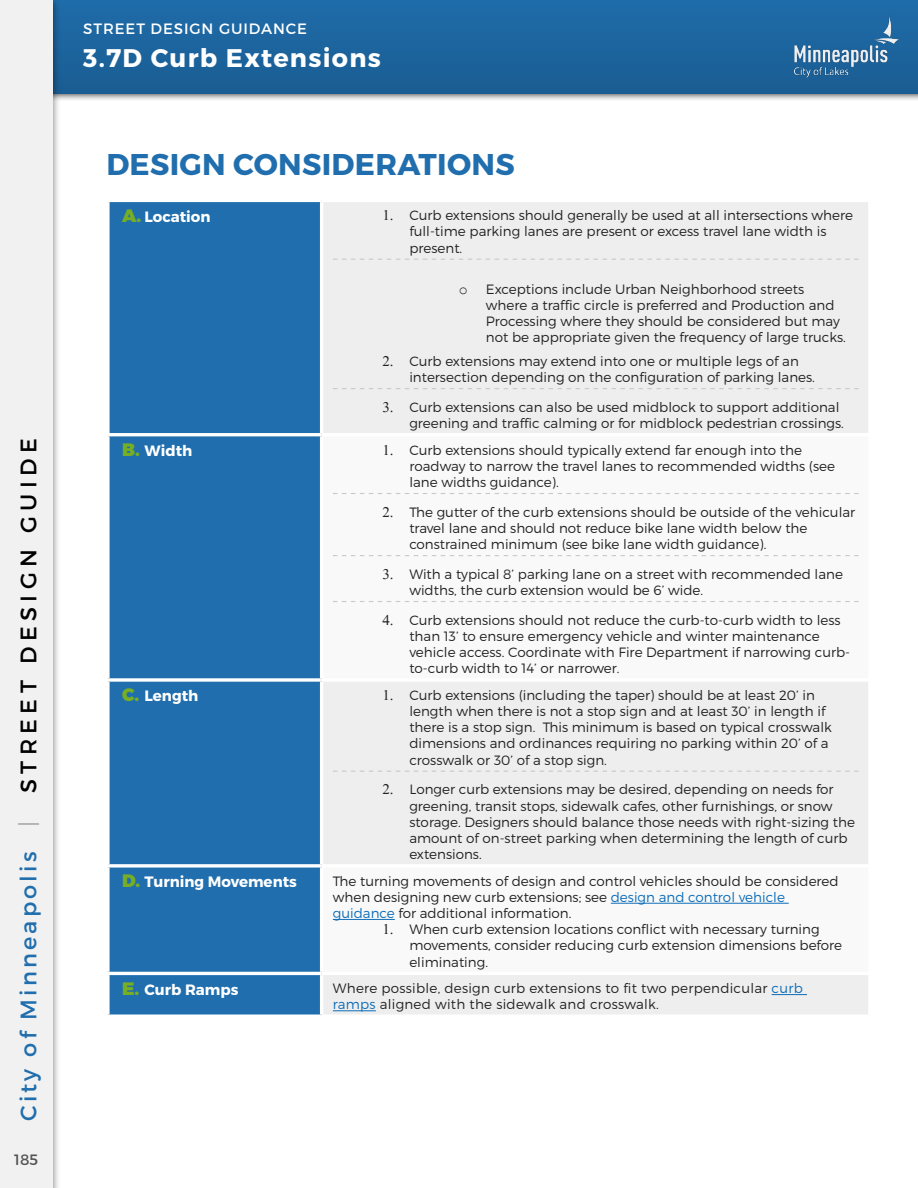
<style>
.page{position:relative;width:918px;height:1188px;background:#fff}
.page>*{position:absolute;margin:0;border:0;box-sizing:border-box;transform-origin:0 0}
.Header_3{font:700 30px "Montserrat";letter-spacing:.01em;color:#206ead}
.Top_White_Header{font:700 25.5px "Montserrat";letter-spacing:.05em;color:#fff}
.t1{font:22.5px "Montserrat";letter-spacing:.19em;color:#206ead}
.t2{font:700 15px "Montserrat";color:#fff}
.Little_top_White_hea{font:15px "Montserrat";letter-spacing:.06em;color:#fff}
.t3{font:15px "Montserrat";color:#545456}
.t4{font:300 13.5px/16.2px "Montserrat";color:#222}
.t5{font:300 13.5px/16.2px "Montserrat";letter-spacing:.02em;color:#222}
.s1{color:#b2b4b7}
.s2{color:#000}
.s3{font-weight:900;font-size:18px;color:#76ae25}
.s4{font-family:"Courier New";font-weight:400;font-size:15px}
.s5{color:#0e6db7}
</style>
<div class="page">
<div style="left:0;top:0;width:918px;height:102px;background:#000;opacity:.69"></div>
<div style="left:0;top:0;width:918px;height:93px;background:#1d659e"></div>
<div style="left:0;top:0;width:61px;height:1188px;background:#000;opacity:.37"></div>
<div style="left:0;top:0;width:52px;height:1188px;background:#f1f1f1"></div>
<img style="left:794px;top:16px;width:105px;height:61px">
<div style="left:110px;top:202px;width:210px;height:813px;background:#206ead"></div>
<div style="left:323px;top:202px;width:545px;height:812px;background:#eee"></div>
<svg style="left:323px;top:436px;width:545px;height:536px"></svg>
<hr style="left:106px;top:433px;width:216px;height:3px;background:#fff">
<hr style="left:322px;top:433px;width:550px;height:3px;background:#fff">
<svg style="left:108px;top:678px;width:214px;height:4px"></svg>
<hr style="left:322px;top:678px;width:550px;height:4px;background:#fff">
<svg style="left:108px;top:864px;width:214px;height:4px"></svg>
<hr style="left:322px;top:864px;width:550px;height:4px;background:#fff">
<hr style="left:106px;top:972px;width:216px;height:3px;background:#fff">
<hr style="left:322px;top:972px;width:550px;height:3px;background:#fff">
<svg style="left:108px;top:202px;width:2px;height:231px"></svg>
<svg style="left:108px;top:436px;width:2px;height:242px"></svg>
<svg style="left:109px;top:682px;width:1px;height:182px"></svg>
<svg style="left:108px;top:868px;width:2px;height:104px"></svg>
<svg style="left:108px;top:975px;width:2px;height:40px"></svg>
<svg style="left:333px;top:259px;width:526px;height:1px"></svg>
<svg style="left:333px;top:388px;width:526px;height:1px"></svg>
<svg style="left:333px;top:493px;width:526px;height:1px"></svg>
<svg style="left:333px;top:555px;width:526px;height:1px"></svg>
<svg style="left:333px;top:601px;width:526px;height:1px"></svg>
<svg style="left:333px;top:771px;width:526px;height:1px"></svg>
<hr style="left:611px;top:903px;width:178px;height:1px;background:#0e6db7">
<hr style="left:333px;top:919px;width:62px;height:1px;background:#0e6db7">
<hr style="left:772px;top:994px;width:35px;height:1px;background:#0e6db7">
<hr style="left:333px;top:1010px;width:43px;height:1px;background:#0e6db7">
<svg style="left:384px;top:210px;width:13px;height:11px"></svg>
<svg style="left:383px;top:356px;width:14px;height:11px"></svg>
<svg style="left:391px;top:410px;width:6px;height:3px"></svg>
<svg style="left:384px;top:444px;width:13px;height:12px"></svg>
<svg style="left:383px;top:506px;width:14px;height:12px"></svg>
<svg style="left:391px;top:577px;width:6px;height:3px"></svg>
<svg style="left:391px;top:623px;width:6px;height:3px"></svg>
<svg style="left:384px;top:690px;width:13px;height:11px"></svg>
<svg style="left:383px;top:784px;width:14px;height:11px"></svg>
<svg style="left:384px;top:924px;width:13px;height:11px"></svg>
<h3 class="t1" style="left:15px;top:1121px;width:684px;rotate:-90deg">City of Minneapolis <span class="s1">|</span> <span class="s2">STREET DESIGN GUIDE</span></h3>
<p class="t3" style="left:14px;top:1151px;width:25px">185</p>
<p class="Little_top_White_hea" style="left:83px;top:20px;width:225px">STREET DESIGN GUIDANCE</p>
<p class="Top_White_Header" style="left:83px;top:42px;width:299px">3.7D Curb Extensions</p>
<p class="Header_3" style="left:106px;top:146px;width:410px">DESIGN CONSIDERATIONS</p>
<p class="t2" style="left:122px;top:207px;width:90px"><span class="s3">A.</span> Location</p>
<p class="t4" style="left:409px;top:207px;width:445px">Curb extensions should generally be used at all intersections where full-time parking lanes are present or excess travel lane width is present.</p>
<p class="t4" style="left:486px;top:280px;width:361px;text-indent:-27px"><span class="s4">o</span> Exceptions include Urban Neighborhood streets where a traffic circle is preferred and Production and Processing where they should be considered but may not be appropriate given the frequency of large trucks.</p>
<p class="t4" style="left:409px;top:353px;width:407px">Curb extensions may extend into one or multiple legs of an intersection depending on the configuration of parking lanes.</p>
<p class="t4" style="left:409px;top:399px;width:436px;text-indent:-27px">✓ Curb extensions can also be used midblock to support additional greening and traffic calming or for midblock pedestrian crossings.</p>
<p class="t2" style="left:122px;top:441px;width:72px"><span class="s3">B.</span> Width</p>
<p class="t4" style="left:409px;top:441px;width:427px">Curb extensions should typically extend far enough into the roadway to narrow the travel lanes to recommended widths (see lane widths guidance).</p>
<p class="t4" style="left:409px;top:504px;width:447px">The gutter of the curb extensions should be outside of the vehicular travel lane and should not reduce bike lane width below the constrained minimum (see bike lane width guidance).</p>
<p class="t4" style="left:409px;top:566px;width:435px;text-indent:-27px">✓ With a typical 8’ parking lane on a street with recommended lane widths, the curb extension would be 6’ wide.</p>
<p class="t4" style="left:409px;top:612px;width:442px;text-indent:-27px">✔ Curb extensions should not reduce the curb-to-curb width to less than 13’ to ensure emergency vehicle and winter maintenance vehicle access. Coordinate with Fire Department if narrowing curb&shy;to-curb width to 14’ or narrower.</p>
<p class="t2" style="left:122px;top:687px;width:78px"><span class="s3">C.</span> Length</p>
<p class="t4" style="left:409px;top:687px;width:424px">Curb extensions (including the taper) should be at least 20’ in length when there is not a stop sign and at least 30’ in length if there is a stop sign. This minimum is based on typical crosswalk dimensions and ordinances requiring no parking within 20’ of a crosswalk or 30’ of a stop sign.</p>
<p class="t4" style="left:409px;top:781px;width:447px">Longer curb extensions may be desired, depending on needs for greening, transit stops, sidewalk cafes, other furnishings, or snow storage. Designers should balance those needs with right-sizing the amount of on-street parking when determining the length of curb extensions.</p>
<p class="t2" style="left:122px;top:873px;width:176px"><span class="s3">D.</span> Turning Movements</p>
<p class="t4" style="left:333px;top:873px;width:507px">The turning movements of design and control vehicles should be considered when designing new curb extensions; see <span class="s5">design and control vehicle guidance</span> for additional information.</p>
<p class="t4" style="left:409px;top:921px;width:434px">When curb extension locations conflict with necessary turning movements, consider reducing curb extension dimensions before eliminating.</p>
<p class="t2" style="left:122px;top:980px;width:118px"><span class="s3">E.</span> Curb Ramps</p>
<p class="t5" style="left:333px;top:980px;width:471px">Where possible, design curb extensions to fit two perpendicular <span class="s5">curb ramps</span> aligned with the sidewalk and crosswalk.</p>
</div>
